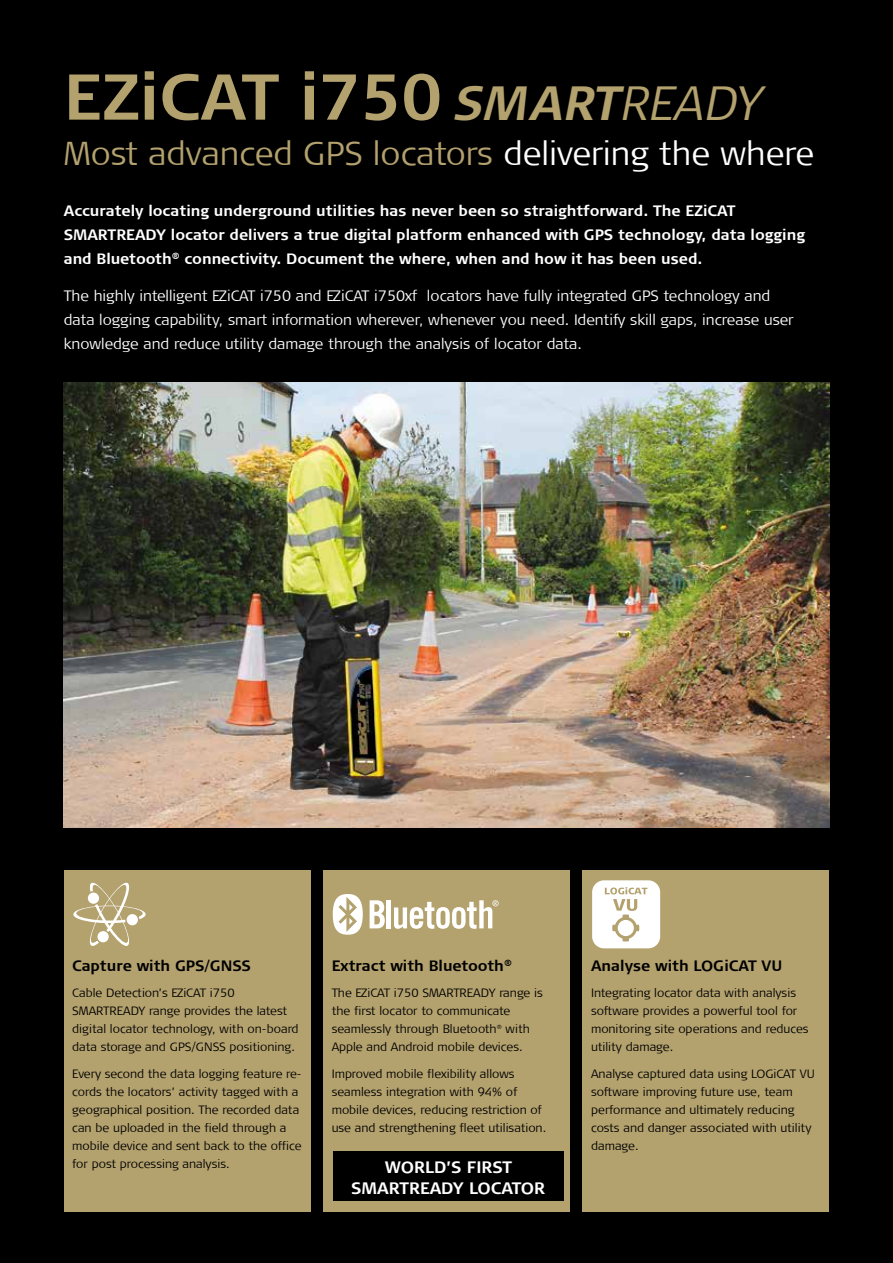
<style>
.page{position:relative;width:893px;height:1263px;background:#000}
.page>*{position:absolute;margin:0;border:0;box-sizing:border-box;transform-origin:0 0}
.t1{font:700 64.5px "Signa Column";color:#b3a16e}
.t2{font:300 33px "Signa Column";color:#b3a16e}
.t3{font:700 16.5px/21px "Signa Column";color:#fff;text-align:center}
.t4{font:300 15px/24px "Signa Column";color:#fff}
.t5{font:700 15px/24px "Signa Column";color:#fff}
.t6{font:700 15px "Signa Column";color:#000}
.t7{font:300 12px/18px "Signa Column";color:#000}
.s1{font-family:"Signa Pro";font-style:italic;font-size:48px}
.s2{font-family:"Signa Pro";font-weight:300;font-style:italic;font-size:48px}
.s3{color:#fff}
</style>
<div class="page">
<div style="left:64px;top:870px;width:246px;height:342px;background:#b3a16e"></div>
<div style="left:323px;top:870px;width:247px;height:342px;background:#b3a16e"></div>
<div style="left:583px;top:870px;width:246px;height:342px;background:#b3a16e"></div>
<img style="left:64px;top:383px;width:765px;height:445px">
<svg style="left:73px;top:882px;width:73px;height:64px"></svg>
<div style="left:97px;top:931px;width:12px;height:11px;background:#fff;border-radius:50%"></div>
<svg style="left:370px;top:900px;width:15px;height:28px"></svg>
<hr style="left:387px;top:900px;width:4px;height:28px;background:#fff">
<svg style="left:333px;top:894px;width:30px;height:41px"></svg>
<svg style="left:394px;top:900px;width:105px;height:29px"></svg>
<div style="left:592px;top:880px;width:68px;height:68px;background:#fff;border-radius:12px"></div>
<svg style="left:605px;top:887px;width:42px;height:54px"></svg>
<div style="left:618px;top:920px;width:16px;height:16px;background:#fff;border-radius:50%"></div>
<div style="left:333px;top:1151px;width:230px;height:50px;background:#000"></div>
<h1 class="t1" style="left:64px;top:60px;width:700px">EZiCAT i750 <span class="s1">SMART</span><span class="s2">READY</span></h1>
<h2 class="t2" style="left:64px;top:134px;width:752px">Most advanced GPS locators <span class="s3">delivering the where</span></h2>
<p class="t5" style="left:64px;top:199px;width:743px">Accurately locating underground utilities has never been so straightforward. The EZiCAT<br>SMARTREADY locator delivers a true digital platform enhanced with GPS technology, data logging and Bluetooth<sup>®</sup> connectivity. Document the where, when and how it has been used.</p>
<p class="t4" style="left:64px;top:284px;width:731px">The highly intelligent EZiCAT i750 and EZiCAT i750xf locators have fully integrated GPS technology and data logging capability, smart information wherever, whenever you need. Identify skill gaps, increase user knowledge and reduce utility damage through the analysis of locator data.</p>
<p class="t6" style="left:72px;top:957px;width:180px">Capture with GPS/GNSS</p>
<p class="t7" style="left:72px;top:984px;width:228px">Cable Detection’s EZiCAT i750<br>SMARTREADY range provides the latest digital locator technology, with on-board data storage and GPS/GNSS positioning.</p>
<p class="t7" style="left:72px;top:1065px;width:231px">Every second the data logging feature re&shy;cords the locators’ activity tagged with a geographical position. The recorded data can be uploaded in the field through a mobile device and sent back to the office for post processing analysis.</p>
<p class="t6" style="left:332px;top:957px;width:182px">Extract with Bluetooth<sup>®</sup></p>
<p class="t7" style="left:332px;top:984px;width:213px">The EZiCAT i750 SMARTREADY range is the first locator to communicate seamlessly through Bluetooth<sup>®</sup> with Apple and Android mobile devices.</p>
<p class="t7" style="left:332px;top:1065px;width:216px">Improved mobile flexibility allows seamless integration with 94% of mobile devices, reducing restriction of use and strengthening fleet utilisation.</p>
<h3 class="t3" style="left:351px;top:1156px;width:196px">WORLD’S FIRST<br>SMARTREADY LOCATOR</h3>
<p class="t6" style="left:591px;top:957px;width:193px">Analyse with LOGiCAT VU</p>
<p class="t7" style="left:591px;top:984px;width:219px">Integrating locator data with analysis software provides a powerful tool for monitoring site operations and reduces utility damage.</p>
<p class="t7" style="left:591px;top:1065px;width:225px">Analyse captured data using LOGiCAT VU software improving future use, team performance and ultimately reducing costs and danger associated with utility damage.</p>
</div>
